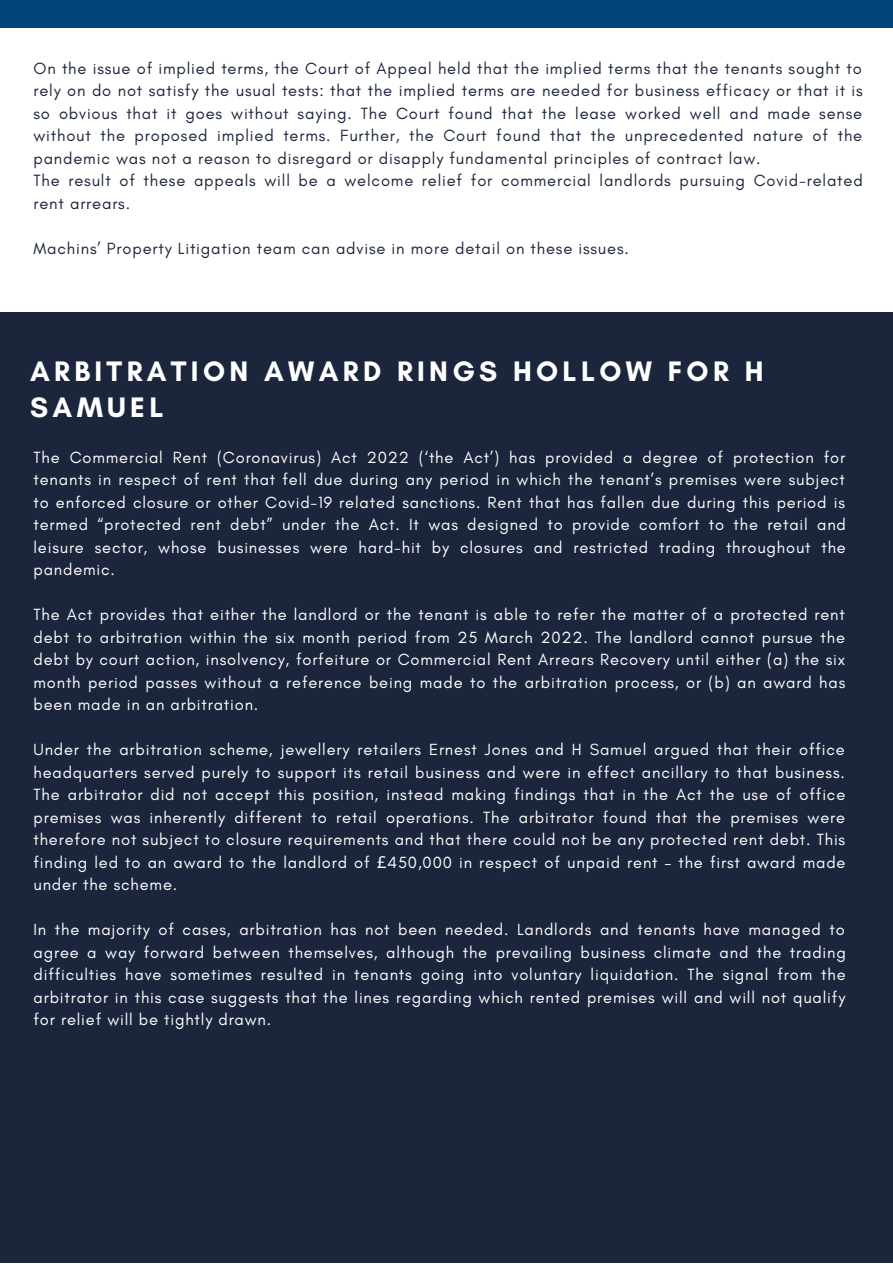
<style>
.page{position:relative;width:893px;height:1264px;background:#fff}
.page>*{position:absolute;margin:0;border:0;box-sizing:border-box;transform-origin:0 0}
.t1{font:700 28.65px/36px "Glacial Indifference";letter-spacing:.15em;color:#fff}
.t2{font:16.5px/22.5px "Glacial Indifference";letter-spacing:.05em;color:#fff;text-align:justify}
.t3{font:16.5px/22.5px "Glacial Indifference";letter-spacing:.05em;color:#1b253c}
.s1{font-family:"Noto Sans"}
</style>
<div class="page">
<div style="left:0;top:0;width:892px;height:27px;background:#00447c"></div>
<div style="left:0;top:312px;width:892px;height:950px;background:#1b253c"></div>
<p class="t3" style="left:33px;top:57px;width:830px">On the issue of implied terms, the Court of Appeal held that the implied terms that the tenants sought to rely on do not satisfy the usual tests: that the implied terms are needed for business efficacy or that it is so obvious that it goes without saying. The Court found that the lease worked well and made sense without the proposed implied terms. Further, the Court found that the unprecedented nature of the pandemic was not a reason to disregard or disapply fundamental principles of contract law.<br>The result of these appeals will be a welcome relief for commercial landlords pursuing Covid-related rent arrears.</p>
<p class="t3" style="left:33px;top:236px;width:597px">Machins’ Property Litigation team can advise in more detail on these issues.</p>
<h1 class="t1" style="left:30px;top:353px;width:734px">ARBITRATION AWARD RINGS HOLLOW FOR H<br>SAMUEL</h1>
<p class="t2" style="left:33px;top:445px;width:813px">The Commercial Rent (Coronavirus) Act 2022 (‘the Act’) has provided a degree of protection for tenants in respect of rent that fell due during any period in which the tenant’s premises were subject to enforced closure or other Covid-19 related sanctions. Rent that has fallen due during this period is termed “protected rent debt” under the Act. It was designed to provide comfort to the retail and leisure sector, whose businesses were hard-hit by closures and restricted trading throughout the pandemic.</p>
<p class="t2" style="left:33px;top:603px;width:813px">The Act provides that either the landlord or the tenant is able to refer the matter of a protected rent debt to arbitration within the six month period from 25 March 2022. The landlord cannot pursue the debt by court action, insolvency, forfeiture or Commercial Rent Arrears Recovery until either (a) the six month period passes without a reference being made to the arbitration process, or (b) an award has been made in an arbitration.</p>
<p class="t2" style="left:33px;top:738px;width:813px">Under the arbitration scheme, jewellery retailers Ernest Jones and H Samuel argued that their office headquarters served purely to support its retail business and were in effect ancillary to that business.<br>The arbitrator did not accept this position, instead making findings that in the Act the use of office premises was inherently different to retail operations. The arbitrator found that the premises were therefore not subject to closure requirements and that there could not be any protected rent debt. This finding led to an award to the landlord of <span class="s1">£</span>450,000 in respect of unpaid rent – the first award made under the scheme.</p>
<p class="t2" style="left:33px;top:918px;width:813px">In the majority of cases, arbitration has not been needed. Landlords and tenants have managed to agree a way forward between themselves, although the prevailing business climate and the trading difficulties have sometimes resulted in tenants going into voluntary liquidation. The signal from the arbitrator in this case suggests that the lines regarding which rented premises will and will not qualify for relief will be tightly drawn.</p>
</div>
